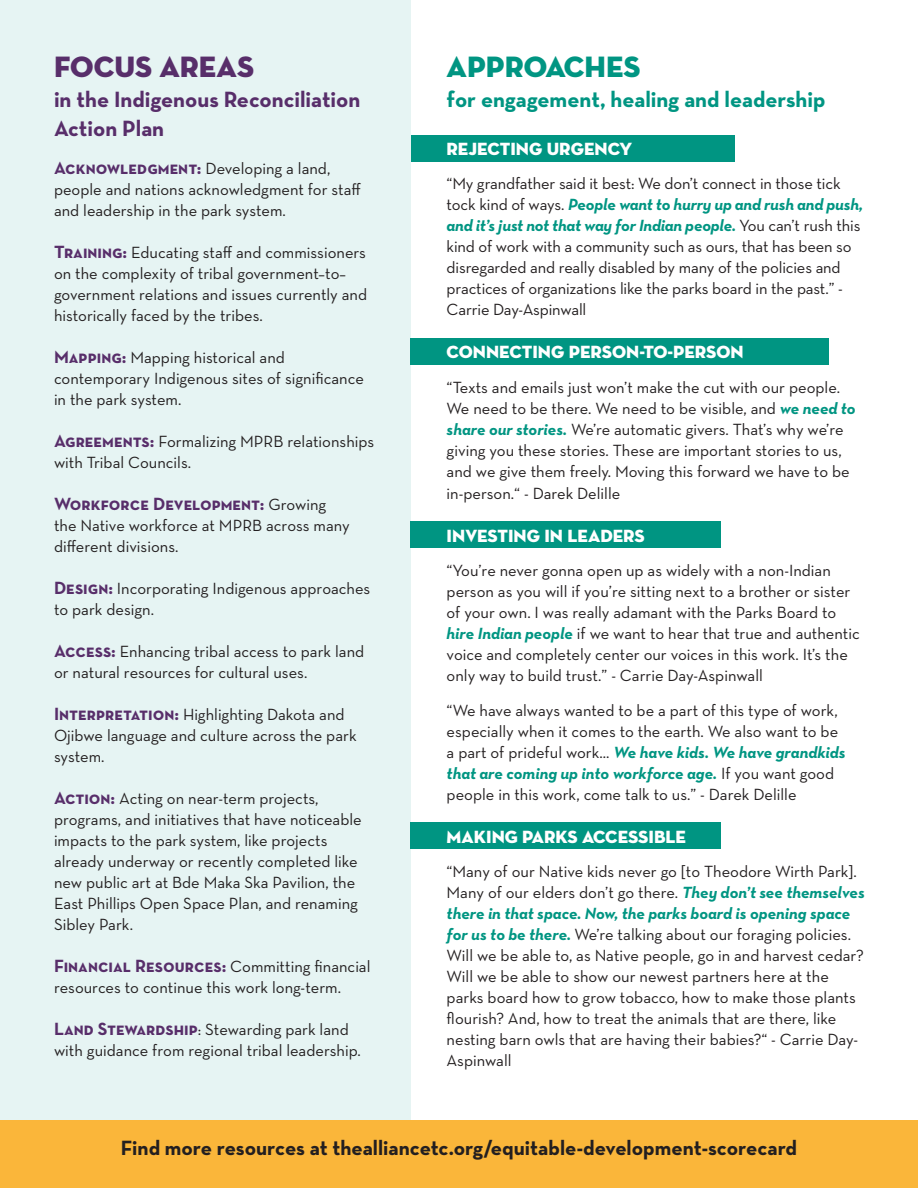
<style>
.page{position:relative;width:918px;height:1188px;background:#fff}
.page>*{position:absolute;margin:0;border:0;box-sizing:border-box;transform-origin:0 0}
.t1{font:30px "Neutra Disp Titling";color:#582e6a}
.t2{font:30px "Neutra Disp Titling";color:#009582}
.t3{font:700 22.5px/28.5px "Neutra Text";color:#582e6a}
.t4{font:700 22.5px "Neutra Text";color:#009582}
.t5{font:700 21px "Neutra Text";color:#231f20}
.t6{font:18px "Neutra Disp Titling";color:#fff}
.t7{font:18px "Neutra Text Bold SC";color:#582e6a}
.t8{font:16.5px/21px "Neutra Text";color:#231f20}
.s1{font-family:"Neutra Text Bold SC";font-size:18px;color:#582e6a}
.s2{font-family:"Neutra Text";font-size:16.5px;color:#231f20}
.s3{font-weight:700;font-style:italic;color:#009582}
</style>
<div class="page">
<div style="left:410px;top:135px;width:325px;height:27px;background:#009582"></div>
<div style="left:0;top:0;width:410px;height:1134px;background:#e6f4f3"></div>
<div style="left:0;top:1121px;width:918px;height:67px;background:#fab63a"></div>
<div style="left:410px;top:521px;width:311px;height:27px;background:#009582"></div>
<div style="left:410px;top:338px;width:419px;height:27px;background:#009582"></div>
<div style="left:410px;top:822px;width:311px;height:27px;background:#009582"></div>
<p class="t1" style="left:54px;top:48px;width:202px">FOCUS AREAS</p>
<p class="t3" style="left:54px;top:85px;width:308px">in the Indigenous Reconciliation<br>Action Plan</p>
<p class="t8" style="left:54px;top:158px;width:309px"><span class="s1">Acknowledgment:</span> Developing a land, people and nations acknowledgment for staff and leadership in the park system.</p>
<p class="t8" style="left:54px;top:242px;width:315px"><span class="s1">Training:</span> Educating staff and commissioners on the complexity of tribal government–to– government relations and issues currently and historically faced by the tribes.</p>
<p class="t8" style="left:54px;top:347px;width:311px"><span class="s1">Mapping:</span> Mapping historical and contemporary Indigenous sites of significance in the park system.</p>
<p class="t8" style="left:54px;top:431px;width:322px"><span class="s1">Agreements:</span> Formalizing MPRB relationships with Tribal Councils.</p>
<p class="t7" style="left:54px;top:493px;width:274px">Workforce Development: <span class="s2">Growing</span></p>
<p class="t8" style="left:54px;top:515px;width:297px">the Native workforce at MPRB across many different divisions.</p>
<p class="t8" style="left:54px;top:578px;width:318px"><span class="s1">Design:</span> Incorporating Indigenous approaches to park design.</p>
<p class="t8" style="left:54px;top:641px;width:312px"><span class="s1">Access:</span> Enhancing tribal access to park land or natural resources for cultural uses.</p>
<p class="t8" style="left:54px;top:704px;width:304px"><span class="s1">Interpretation:</span> Highlighting Dakota and<br>Ojibwe language and culture across the park system.</p>
<p class="t8" style="left:54px;top:788px;width:309px"><span class="s1">Action:</span> Acting on near-term projects, programs, and initiatives that have noticeable impacts to the park system, like projects already underway or recently completed like new public art at Bde Maka Ska Pavilion, the East Phillips Open Space Plan, and renaming Sibley Park.</p>
<p class="t7" style="left:54px;top:955px;width:318px">Financial Resources: <span class="s2">Committing financial</span></p>
<p class="t8" style="left:54px;top:977px;width:289px">resources to continue this work long-term.</p>
<p class="t8" style="left:54px;top:1019px;width:308px"><span class="s1">Land Stewardship</span>: Stewarding park land with guidance from regional tribal leadership.</p>
<p class="t2" style="left:447px;top:48px;width:195px">APPROACHES</p>
<p class="t4" style="left:447px;top:86px;width:380px">for engagement, healing and leadership</p>
<p class="t6" style="left:447px;top:137px;width:187px">REJECTING URGENCY</p>
<p class="t8" style="left:447px;top:173px;width:418px">“My grandfather said it best: We don’t connect in those tick tock kind of ways. <span class="s3">People want to hurry up and rush and push, and it’s just not that way for Indian people.</span> You can’t rush this kind of work with a community such as ours, that has been so disregarded and really disabled by many of the policies and practices of organizations like the parks board in the past.” - Carrie Day-Aspinwall</p>
<p class="t6" style="left:447px;top:341px;width:299px">CONNECTING PERSON-TO-PERSON</p>
<p class="t8" style="left:447px;top:376px;width:410px">“Texts and emails just won’t make the cut with our people.<br>We need to be there. We need to be visible, and <span class="s3">we need to share our stories.</span> We’re automatic givers. That’s why we’re giving you these stories. These are important stories to us, and we give them freely. Moving this forward we have to be</p>
<p class="t8" style="left:447px;top:483px;width:175px">in-person.“ - Darek Delille</p>
<p class="t6" style="left:447px;top:524px;width:200px">INVESTING IN LEADERS</p>
<p class="t8" style="left:447px;top:560px;width:415px">“You’re never gonna open up as widely with a non-Indian person as you will if you’re sitting next to a brother or sister of your own. I was really adamant with the Parks Board to <span class="s3">hire Indian people</span> if we want to hear that true and authentic voice and completely center our voices in this work. It’s the only way to build trust.” - Carrie Day-Aspinwall</p>
<p class="t8" style="left:447px;top:699px;width:401px">“We have always wanted to be a part of this type of work, especially when it comes to the earth. We also want to be a part of prideful work... <span class="s3">We have kids. We have grandkids that are coming up into workforce age.</span> If you want good people in this work, come talk to us.” - Darek Delille</p>
<p class="t6" style="left:447px;top:825px;width:241px">MAKING PARKS ACCESSIBLE</p>
<p class="t8" style="left:447px;top:861px;width:420px">“Many of our Native kids never go [to Theodore Wirth Park].<br>Many of our elders don’t go there. <span class="s3">They don’t see themselves there in that space. Now, the parks board is opening space for us to be there.</span> We’re talking about our foraging policies.<br>Will we be able to, as Native people, go in and harvest cedar?<br>Will we be able to show our newest partners here at the parks board how to grow tobacco, how to make those plants flourish? And, how to treat the animals that are there, like nesting barn owls that are having their babies?“ - Carrie Day-Aspinwall</p>
<p class="t5" style="left:121px;top:1135px;width:678px">Find more resources at thealliancetc.org/equitable-development-scorecard</p>
</div>
